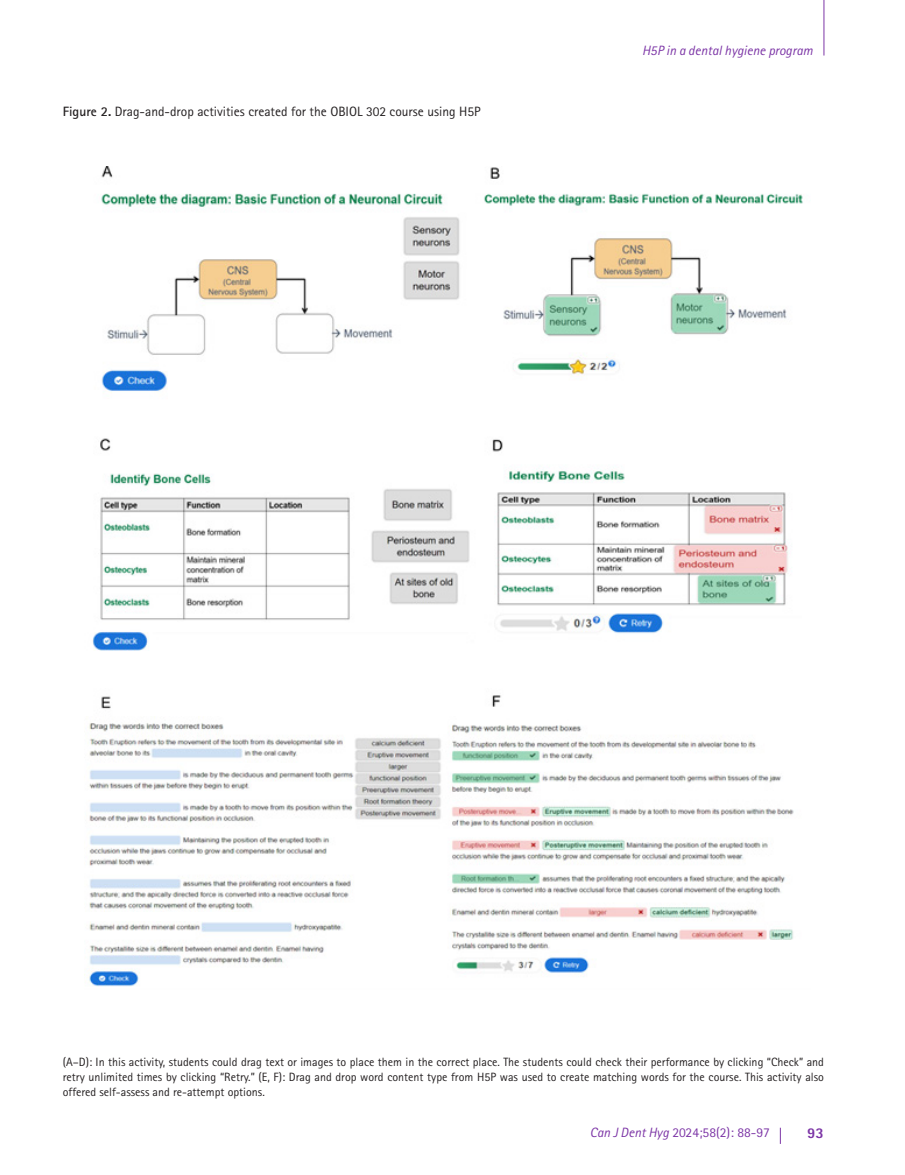
<style>
.page{position:relative;width:905px;height:1175px;background:#fff}
.page>*{position:absolute;margin:0;border:0;box-sizing:border-box;transform-origin:0 0}
.t1{font:800 15px "Rotis Sans Serif Std";color:#7c35a6}
.Table_caption{font:13.5px "Rotis Sans Serif Std";color:#231f20}
.t2{font:13.5px "Rotis Sans Serif Std";color:#7c35a6}
.t3{font:italic 13.5px "Rotis Sans Serif Std";color:#7c35a6}
.Table_footnote{font:12px/15px "Rotis Sans Serif Std";color:#231f20;text-align:justify}
.s1{font-weight:700}
.s2{font-style:italic}
</style>
<div class="page">
<hr style="left:823px;top:0;width:1px;height:56px;background:#7c35a6">
<svg style="left:780px;top:1127px;width:1px;height:16px"></svg>
<img style="left:87px;top:166px;width:716px;height:821px">
<p class="Table_caption" style="left:63px;top:103px;width:419px"><span class="s1">Figure 2.</span> Drag-and-drop activities created for the OBIOL 302 course using H5P</p>
<p class="t3" style="left:642px;top:42px;width:172px">H5P in a dental hygiene program</p>
<p class="Table_footnote" style="left:63px;top:1054px;width:762px">(A–D): In this activity, students could drag text or images to place them in the correct place. The students could check their performance by clicking “Check” and retry unlimited times by clicking “Retry.” (E, F): Drag and drop word content type from H5P was used to create matching words for the course. This activity also offered self-assess and re-attempt options.</p>
<p class="t2" style="left:590px;top:1124px;width:181px"><span class="s2">Can J Dent Hyg</span> 2024;58(2): 88-97</p>
<p class="t1" style="left:807px;top:1123px;width:18px">93</p>
</div>
